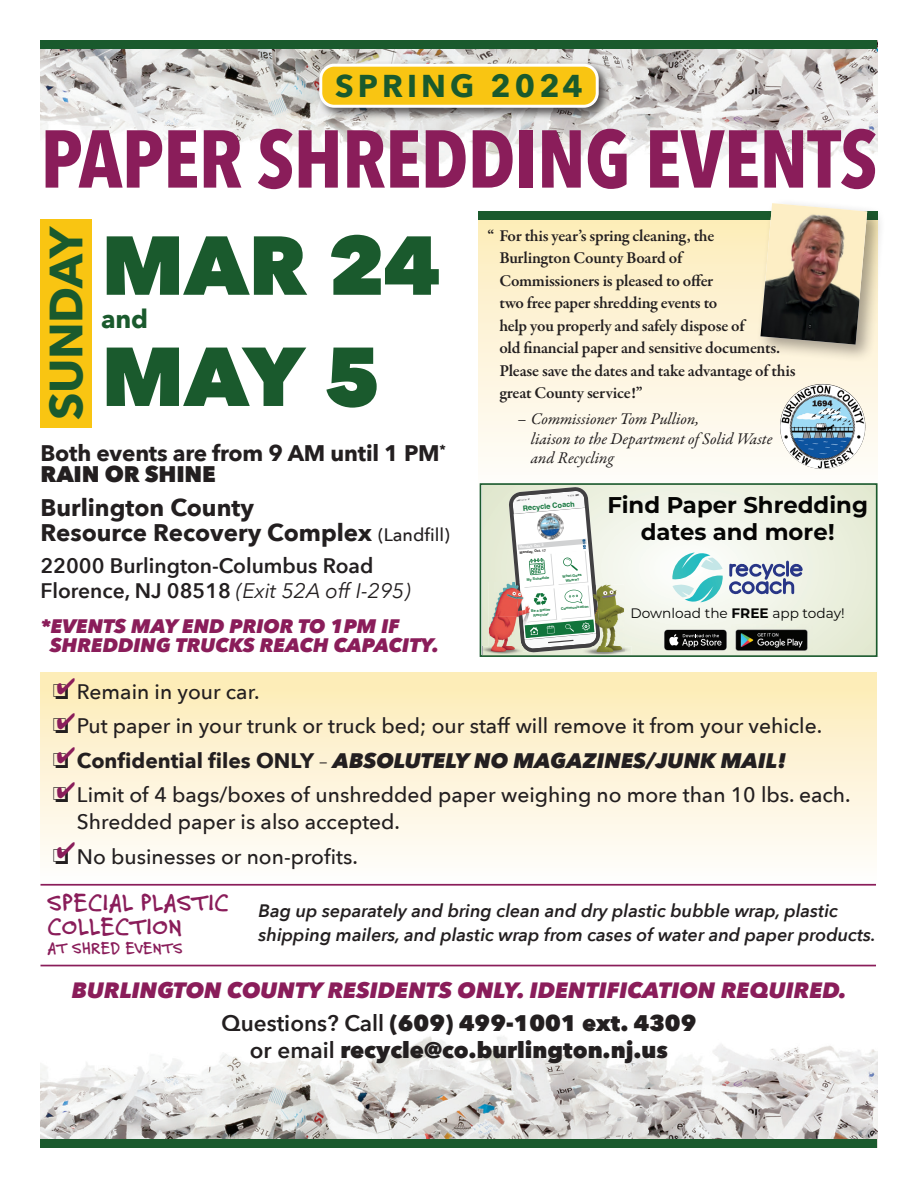
<style>
.page{position:relative;width:918px;height:1188px;background:#fff}
.page>*{position:absolute;margin:0;border:0;box-sizing:border-box;transform-origin:0 0}
.t1{font:800 82.5px "Avenir Next";color:#1a5a2d}
.t2{font:700 81px "Avenir Next Condensed";letter-spacing:-.01em;color:#8a1d5a}
.t3{font:700 46.5px "Avenir Next";letter-spacing:-.01em;color:#1a5a2d}
.t4{font:700 31.5px "Avenir Next";letter-spacing:.13em;color:#1a5a2d}
.t5{font:700 25.95px "Felt Tip Roman";color:#8a1d5a}
.t6{font:700 25.8px "Avenir Next";color:#1a5a2d}
.t7{font:700 24px "Avenir Next";color:#231f20}
.t8{font:700 22.8px/27.3px "Montserrat";color:#050504;text-align:center}
.t9{font:800 22.5px "Avenir Next";color:#231f20}
.t10{font:700 22.5px/21px "Avenir Next";letter-spacing:-.01em;color:#231f20}
.t11{font:italic 800 22.05px "Avenir Next";color:#8a1d5a}
.t12{font:500 21px/27px "Avenir Next";color:#231f20}
.t13{font:italic 800 21px "Avenir Next";color:#231f20}
.t14{font:italic 21px "Avenir Next";color:#231f20}
.t15{font:600 21px "Avenir Next";color:#231f20}
.t16{font:italic 800 19.5px "Avenir Next";color:#8a1d5a}
.t17{font:italic 600 18px/24px "Avenir Next";color:#231f20}
.t18{font:700 17.25px "Felt Tip Roman";color:#8a1d5a}
.t19{font:600 16.8px/22.5px "Garamond Premr Pro";letter-spacing:-.01em;color:#231f20}
.t20{font:italic 16.5px "Garamond Premr Pro";color:#231f20}
.t21{font:13.65px "Montserrat";color:#050504}
.t22{font:700 7.35px "Helvetica";color:#11743b}
.t23{font:700 3.75px/4.5px "Helvetica";color:#11743b;text-align:center}
.t24{font:700 3.45px/5.2px "Helvetica";color:#211e1e}
.s1{font-weight:800}
.s2{font-weight:500;font-size:18px}
.s3{font-weight:600;font-style:normal}
.s4{color:#fff}
.s5{font-weight:700}
.s6{font-weight:700;font-style:normal}
.s7{font-weight:400;font-style:normal}
.s8{font-weight:600}
</style>
<div class="page">
<img style="left:40px;top:1036px;width:838px;height:103px">
<svg style="left:478px;top:219px;width:400px;height:281px"></svg>
<div style="left:41px;top:672px;width:836px;height:213px;background:linear-gradient(to bottom,#fdebb6,#fefeff)"></div>
<svg style="left:483px;top:486px;width:391px;height:168px;fill:#eff2e5"></svg>
<img style="left:731px;top:624px;width:82px;height:30px">
<svg style="left:664px;top:630px;width:63px;height:21px"></svg>
<img style="left:483px;top:647px;width:40px;height:7px">
<img style="left:489px;top:582px;width:19px;height:35px">
<img style="left:489px;top:617px;width:19px;height:30px">
<img style="left:489px;top:647px;width:19px;height:5px">
<img style="left:582px;top:647px;width:50px;height:7px">
<img style="left:601px;top:585px;width:23px;height:67px">
<svg style="left:508px;top:487px;width:93px;height:166px"></svg>
<svg style="left:672px;top:552px;width:51px;height:50px"></svg>
<svg style="left:729px;top:561px;width:74px;height:34px"></svg>
<div style="left:480px;top:483px;width:397px;height:174px;border:2px solid #1a5a2d"></div>
<img style="left:40px;top:49px;width:838px;height:118px">
<div style="left:40px;top:40px;width:838px;height:9px;background:#1a5a2d"></div>
<div style="left:316px;top:60px;width:296px;height:61px;background:#231f20;opacity:.75"></div>
<div style="left:321px;top:65px;width:276px;height:41px;background:#f9c512;border-radius:14px"></div>
<div style="left:319px;top:64px;width:280px;height:44px;border:3px solid #fff;border-radius:14px"></div>
<div style="left:478px;top:211px;width:400px;height:8px;background:#1a5a2d"></div>
<div style="left:756px;top:199px;width:130px;height:164px;background:#231f20;opacity:.4"></div>
<img style="left:760px;top:203px;width:107px;height:142px">
<div style="left:40px;top:1139px;width:838px;height:9px;background:#1a5a2d"></div>
<img style="left:786px;top:384px;width:37px;height:20px">
<div style="left:40px;top:219px;width:52px;height:209px;background:#f9c512"></div>
<hr style="left:40px;top:884px;width:836px;height:2px;background:#8a1d5a">
<hr style="left:40px;top:965px;width:836px;height:1px;background:#8a1d5a">
<svg style="left:57px;top:678px;width:18px;height:16px"></svg>
<svg style="left:57px;top:713px;width:18px;height:16px"></svg>
<svg style="left:57px;top:747px;width:18px;height:16px"></svg>
<svg style="left:57px;top:782px;width:18px;height:16px"></svg>
<svg style="left:57px;top:842px;width:18px;height:16px"></svg>
<p class="t4" style="left:335px;top:59px;width:249px">SPRING 2024</p>
<p class="t2" style="left:40px;top:110px;width:839px">PAPER SHREDDING EVENTS</p>
<p class="t3" style="left:26px;top:420px;width:197px;rotate:-90deg">SUNDAY</p>
<p class="t1" style="left:101px;top:215px;width:340px">MAR 24</p>
<p class="t6" style="left:101px;top:297px;width:48px">and</p>
<p class="t1" style="left:101px;top:326px;width:281px">MAY 5</p>
<p class="t10" style="left:40px;top:443px;width:407px">Both events are from 9 AM until 1 PM<sup>*<br></sup><span class="s1">RAIN OR SHINE</span></p>
<p class="t7" style="left:40px;top:486px;width:215px">Burlington County</p>
<p class="t7" style="left:40px;top:512px;width:411px">Resource Recovery Complex <span class="s2">(Landfill)</span></p>
<p class="t15" style="left:40px;top:547px;width:334px">22000 Burlington-Columbus Road</p>
<p class="t14" style="left:40px;top:573px;width:372px"><span class="s3">Florence, NJ 08518</span> (Exit 52A off I-295)</p>
<p class="t16" style="left:40px;top:614px;width:361px">*EVENTS MAY END PRIOR TO 1PM IF</p>
<p class="t16" style="left:50px;top:633px;width:390px">SHREDDING TRUCKS REACH CAPACITY.</p>
<p class="t19" style="left:499px;top:224px;width:298px;text-indent:-12px">“ For this year’s spring cleaning, the<br>Burlington County Board of<br>Commissioners is pleased to offer<br>two free paper shredding events to<br>help you properly and safely dispose of<br>old financial paper and sensitive documents.<br>Please save the dates and take advantage of this great County service!”</p>
<p class="t20" style="left:517px;top:409px;width:183px">– Commissioner Tom Pullion,</p>
<p class="t20" style="left:531px;top:428px;width:243px">liaison to the Department of Solid Waste</p>
<p class="t20" style="left:531px;top:448px;width:85px">and Recycling</p>
<p class="t22" style="left:522px;top:502px;width:54px;rotate:-5deg">Recycle Coach</p>
<p class="t24" style="left:519px;top:545px;width:28px;rotate:-5deg"><span class="s4">Monday, Oct. 3<br></span>Monday, Oct. 17</p>
<p class="t23" style="left:527px;top:577px;width:24px;rotate:-5deg">My Schedule</p>
<p class="t23" style="left:562px;top:574px;width:21px;rotate:-5deg">What Goes<br>Where?</p>
<p class="t23" style="left:531px;top:609px;width:21px;rotate:-5deg">Be a Better<br>Recycler</p>
<p class="t23" style="left:561px;top:606px;width:29px;rotate:-5deg">Communication</p>
<p class="t8" style="left:607px;top:490px;width:262px">Find Paper Shredding dates and more!</p>
<p class="t21" style="left:631px;top:604px;width:216px">Download the <span class="s5">FREE</span> app today!</p>
<p class="t12" style="left:53px;top:677px;width:208px">□ Remain in your car.</p>
<p class="t12" style="left:53px;top:712px;width:771px">□ Put paper in your trunk or truck bed; our staff will remove it from your vehicle.</p>
<p class="t13" style="left:53px;top:747px;width:735px">□ <span class="s6">Confidential files ONLY</span> <span class="s7">–</span> ABSOLUTELY NO MAGAZINES/JUNK MAIL!</p>
<p class="t12" style="left:77px;top:781px;width:775px;text-indent:-24px">□ Limit of 4 bags/boxes of unshredded paper weighing no more than 10 lbs. each.<br>Shredded paper is also accepted.</p>
<p class="t12" style="left:53px;top:842px;width:306px">□ No businesses or non-profits.</p>
<p class="t17" style="left:259px;top:899px;width:619px">Bag up separately and bring clean and dry plastic bubble wrap, plastic shipping mailers, and plastic wrap from cases of water and paper products.</p>
<p class="t5" style="left:48px;top:885px;width:183px">SPECIAL PLASTIC</p>
<p class="t5" style="left:48px;top:909px;width:136px">COLLECTION</p>
<p class="t18" style="left:48px;top:937px;width:137px">AT SHRED EVENTS</p>
<p class="t11" style="left:72px;top:977px;width:776px">BURLINGTON COUNTY RESIDENTS ONLY. IDENTIFICATION REQUIRED.</p>
<p class="t9" style="left:222px;top:1009px;width:476px"><span class="s8">Questions? Call</span> (609) 499-1001 ext. 4309</p>
<p class="t9" style="left:250px;top:1036px;width:420px"><span class="s8">or email</span> recycle@co.burlington.nj.us</p>
</div>
